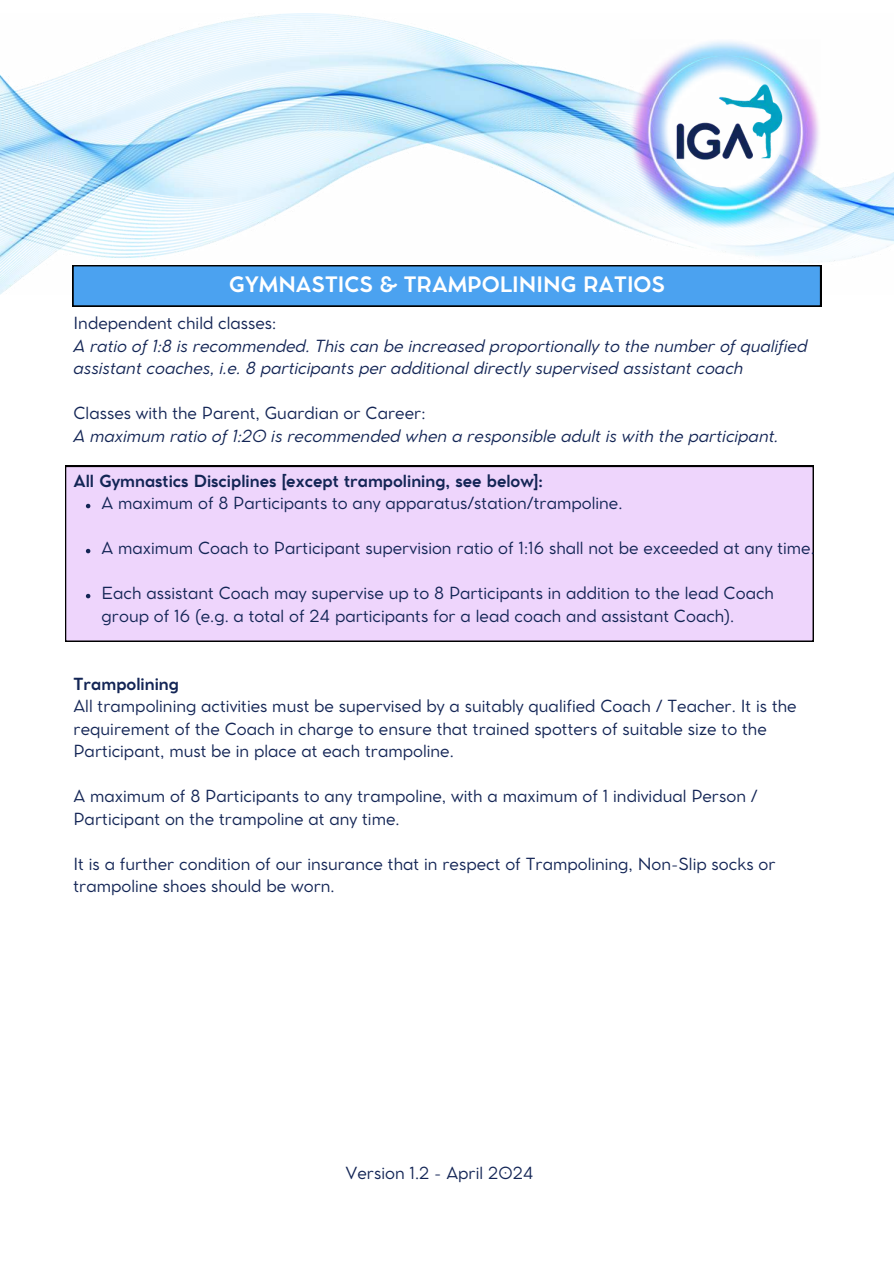
<style>
.page{position:relative;width:894px;height:1264px;background:#fff}
.page>*{position:absolute;margin:0;border:0;box-sizing:border-box;transform-origin:0 0}
.t1{font:700 21px "Cocomat Pro";color:#fff}
.t2{font:16.5px/22.5px "Cocomat Pro";color:#132555}
.t3{font:italic 16.5px/22.5px "Cocomat Pro";color:#132555}
.t4{font:700 16.5px "Cocomat Pro";color:#132555}
</style>
<div class="page">
<img style="left:0;top:14px;width:893px;height:281px">
<img style="left:630px;top:40px;width:190px;height:187px">
<div style="left:65px;top:466px;width:748px;height:175px;background:#eed5fc"></div>
<svg style="left:86px;top:504px;width:4px;height:4px"></svg>
<svg style="left:86px;top:549px;width:4px;height:4px"></svg>
<svg style="left:86px;top:594px;width:4px;height:4px"></svg>
<svg style="left:73px;top:265px;width:747px;height:41px;background:#4699e3"></svg>
<p class="t1" style="left:229px;top:270px;width:437px">GYMNASTICS &amp; TRAMPOLINING RATIOS</p>
<p class="t2" style="left:73px;top:312px;width:204px">Independent child classes:</p>
<p class="t3" style="left:73px;top:334px;width:735px">A ratio of 1:8 is recommended. This can be increased proportionally to the number of qualified assistant coaches, i.e. 8 participants per additional directly supervised assistant coach</p>
<p class="t2" style="left:73px;top:402px;width:353px">Classes with the Parent, Guardian or Career:</p>
<p class="t3" style="left:73px;top:424px;width:706px">A maximum ratio of 1:20 is recommended when a responsible adult is with the participant.</p>
<p class="t4" style="left:73px;top:470px;width:471px">All Gymnastics Disciplines [except trampolining, see below]:</p>
<p class="t2" style="left:101px;top:492px;width:522px">A maximum of 8 Participants to any apparatus/station/trampoline.</p>
<p class="t2" style="left:101px;top:537px;width:714px">A maximum Coach to Participant supervision ratio of 1:16 shall not be exceeded at any time.</p>
<p class="t2" style="left:101px;top:582px;width:673px">Each assistant Coach may supervise up to 8 Participants in addition to the lead Coach group of 16 (e.g. a total of 24 participants for a lead coach and assistant Coach).</p>
<p class="t4" style="left:73px;top:672px;width:107px">Trampolining</p>
<p class="t2" style="left:73px;top:694px;width:724px">All trampolining activities must be supervised by a suitably qualified Coach / Teacher. It is the requirement of the Coach in charge to ensure that trained spotters of suitable size to the<br>Participant, must be in place at each trampoline.</p>
<p class="t2" style="left:73px;top:784px;width:685px">A maximum of 8 Participants to any trampoline, with a maximum of 1 individual Person /<br>Participant on the trampoline at any time.</p>
<p class="t2" style="left:73px;top:852px;width:703px">It is a further condition of our insurance that in respect of Trampolining, Non-Slip socks or trampoline shoes should be worn.</p>
<p class="t2" style="left:345px;top:1161px;width:189px">Version 1.2 - April 2024</p>
</div>
